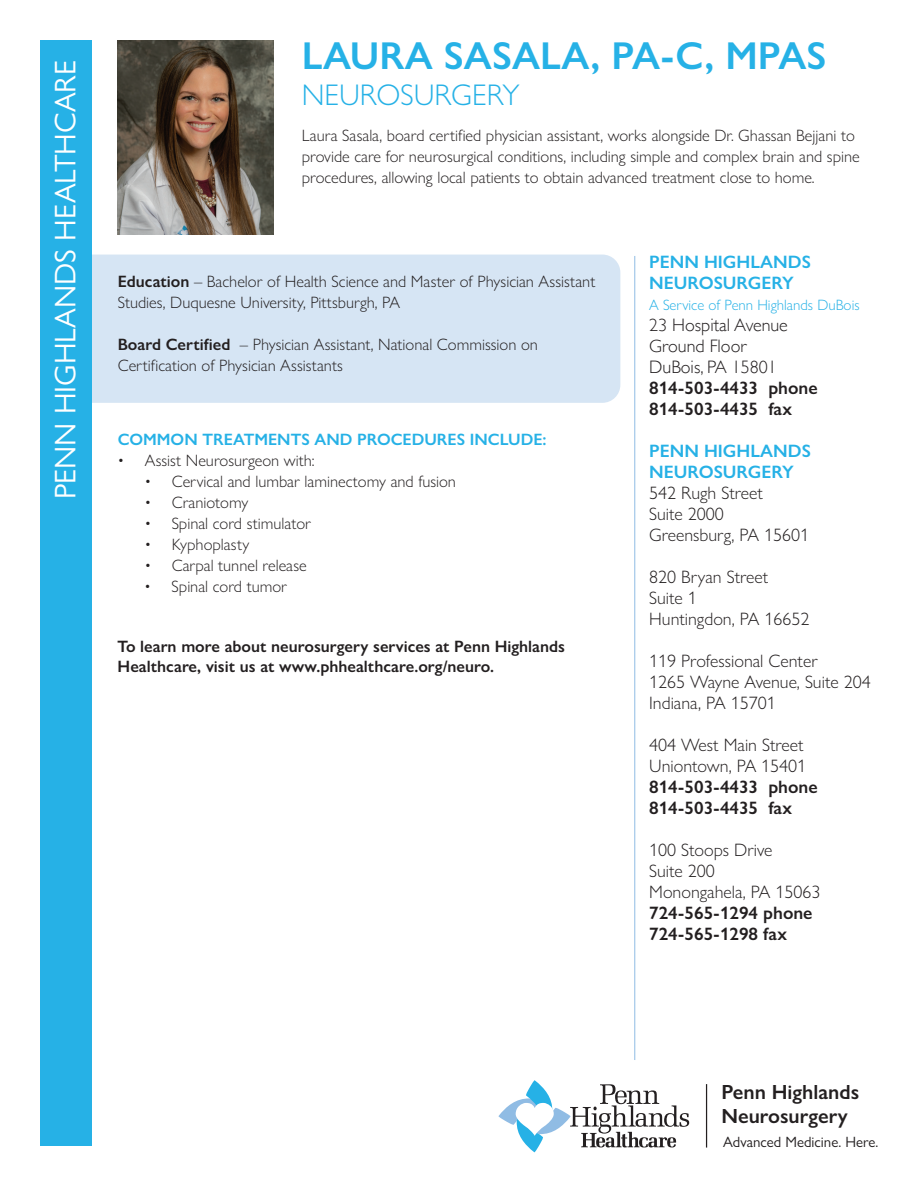
<style>
.page{position:relative;width:918px;height:1188px;background:#fff}
.page>*{position:absolute;margin:0;border:0;box-sizing:border-box;transform-origin:0 0}
.t1{font:600 39px "Gill Sans Nova";color:#26b1e6}
.t2{font:30px "Gill Sans Nova";color:#fff}
.t3{font:300 30px "Gill Sans Nova";color:#26b1e6}
.t4{font:600 20.55px/24.3px "Gill Sans Nova";color:#231f20}
.t5{font:300 18px/21px "Gill Sans Nova";color:#231f20}
.t6{font:600 18px/21px "Gill Sans Nova";color:#231f20}
.t7{font:600 18px/21px "Gill Sans Nova";color:#26b1e6}
.t8{font:300 18px/21px "Gill Sans";color:#231f20}
.t9{font:300 16.5px/21px "Gill Sans Nova";color:#231f20}
.t10{font:600 16.5px/19.5px "Gill Sans Nova";color:#231f20}
.t11{font:600 16.5px "Gill Sans Nova";color:#26b1e6}
.t12{font:300 15px "Gill Sans Nova";color:#26b1e6}
.t13{font:15px "Gill Sans Nova";color:#231f20}
.s1{font-weight:600}
</style>
<div class="page">
<img style="left:118px;top:40px;width:155px;height:194px">
<div style="left:59px;top:255px;width:561px;height:148px;background:#d6e5f4;border-radius:18px"></div>
<div style="left:40px;top:41px;width:52px;height:1105px;background:#26b1e6"></div>
<hr style="left:634px;top:256px;width:1px;height:804px;background:#90bce4">
<svg style="left:498px;top:1080px;width:191px;height:73px"></svg>
<hr style="left:706px;top:1084px;width:1px;height:64px;background:#231f20">
<h2 class="t2" style="left:47px;top:499px;width:441px;rotate:-90deg">PENN HIGHLANDS HEALTHCARE</h2>
<h1 class="t1" style="left:302px;top:32px;width:526px">LAURA SASALA, PA-C, MPAS</h1>
<h2 class="t3" style="left:302px;top:76px;width:219px">NEUROSURGERY</h2>
<p class="t9" style="left:302px;top:125px;width:559px">Laura Sasala, board certified physician assistant, works alongside Dr. Ghassan Bejjani to provide care for neurosurgical conditions, including simple and complex brain and spine procedures, allowing local patients to obtain advanced treatment close to home.</p>
<p class="t9" style="left:118px;top:271px;width:479px"><span class="s1">Education</span> – Bachelor of Health Science and Master of Physician Assistant<br>Studies, Duquesne University, Pittsburgh, PA</p>
<p class="t9" style="left:118px;top:334px;width:422px"><span class="s1">Board Certified</span> – Physician Assistant, National Commission on<br>Certification of Physician Assistants</p>
<p class="t11" style="left:118px;top:429px;width:430px">COMMON TREATMENTS AND PROCEDURES INCLUDE:</p>
<p class="t9" style="left:118px;top:450px;width:198px">• Assist Neurosurgeon with:</p>
<p class="t9" style="left:145px;top:471px;width:313px">• Cervical and lumbar laminectomy and fusion</p>
<p class="t9" style="left:145px;top:492px;width:105px">• Craniotomy</p>
<p class="t9" style="left:145px;top:513px;width:168px">• Spinal cord stimulator</p>
<p class="t9" style="left:145px;top:534px;width:106px">• Kyphoplasty</p>
<p class="t9" style="left:145px;top:555px;width:164px">• Carpal tunnel release</p>
<p class="t9" style="left:145px;top:576px;width:144px">• Spinal cord tumor</p>
<p class="t10" style="left:118px;top:637px;width:449px">To learn more about neurosurgery services at Penn Highlands<br>Healthcare, visit us at www.phhealthcare.org/neuro.</p>
<p class="t7" style="left:649px;top:251px;width:163px">PENN HIGHLANDS<br>NEUROSURGERY</p>
<p class="t12" style="left:649px;top:295px;width:212px">A Service of Penn Highlands DuBois</p>
<p class="t8" style="left:649px;top:313px;width:140px">23 Hospital Avenue<br>Ground Floor<br>DuBois, PA 15801</p>
<p class="t6" style="left:649px;top:377px;width:170px">814-503-4433 phone<br>814-503-4435 fax</p>
<p class="t7" style="left:649px;top:440px;width:163px">PENN HIGHLANDS<br>NEUROSURGERY</p>
<p class="t5" style="left:649px;top:482px;width:161px">542 Rugh Street<br>Suite 2000<br>Greensburg, PA 15601</p>
<p class="t5" style="left:649px;top:566px;width:162px">820 Bryan Street<br>Suite 1<br>Huntingdon, PA 16652</p>
<p class="t5" style="left:649px;top:650px;width:223px">119 Professional Center<br>1265 Wayne Avenue, Suite 204<br>Indiana, PA 15701</p>
<p class="t5" style="left:649px;top:734px;width:159px">404 West Main Street<br>Uniontown, PA 15401</p>
<p class="t6" style="left:649px;top:776px;width:170px">814-503-4433 phone<br>814-503-4435 fax</p>
<p class="t5" style="left:649px;top:839px;width:173px">100 Stoops Drive<br>Suite 200<br>Monongahela, PA 15063</p>
<p class="t6" style="left:649px;top:902px;width:165px">724-565-1294 phone<br>724-565-1298 fax</p>
<p class="t4" style="left:721px;top:1080px;width:139px">Penn Highlands<br>Neurosurgery</p>
<p class="t13" style="left:723px;top:1133px;width:157px">Advanced Medicine. Here.</p>
</div>
